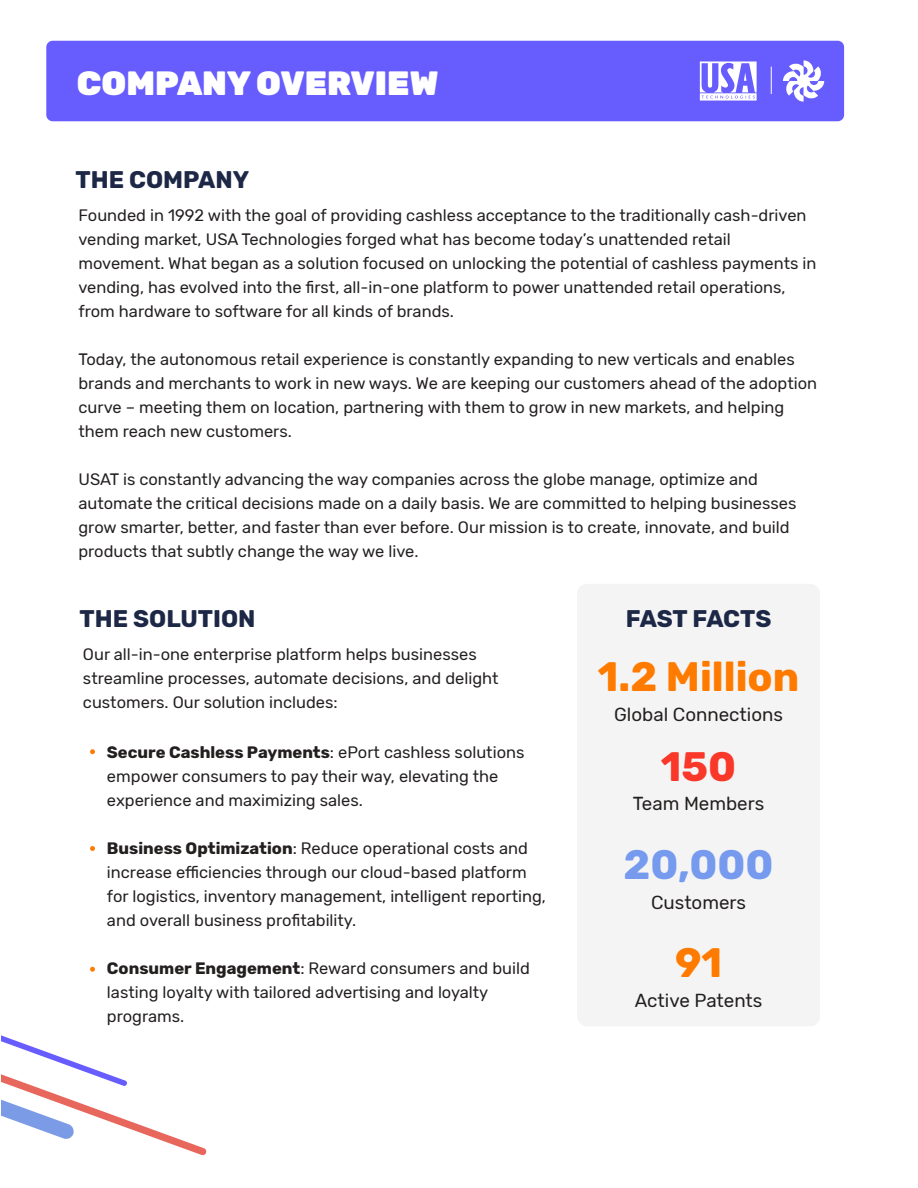
<style>
.page{position:relative;width:918px;height:1188px;background:#fff}
.page>*{position:absolute;margin:0;border:0;box-sizing:border-box;transform-origin:0 0}
.t1{font:700 40.95px "Rubik";color:#ff7b00}
.t2{font:700 40.95px "Rubik";color:#759aee}
.t3{font:700 40.95px "Rubik";color:#f93829}
.t4{font:900 33.6px "Rubik";color:#fff}
.t5{font:700 24px "Rubik";color:#1d2847}
.t6{font:18.75px "Rubik";color:#231f1f}
.t7{font:16.5px/24px "Rubik";color:#231f1f}
.s1{font-weight:700}
</style>
<div class="page">
<div style="left:577px;top:584px;width:243px;height:442px;background:#f4f4f4;border-radius:10px"></div>
<div style="left:46px;top:41px;width:798px;height:80px;background:#675cfd;border-radius:6px"></div>
<svg style="left:90px;top:749px;width:5px;height:5px"></svg>
<svg style="left:90px;top:846px;width:5px;height:5px"></svg>
<svg style="left:90px;top:967px;width:5px;height:5px"></svg>
<svg style="left:783px;top:60px;width:41px;height:42px"></svg>
<svg style="left:771px;top:67px;width:1px;height:27px"></svg>
<svg style="left:700px;top:61px;width:57px;height:40px"></svg>
<svg style="left:1px;top:1035px;width:205px;height:121px"></svg>
<h2 class="t4" style="left:77px;top:63px;width:363px">COMPANY OVERVIEW</h2>
<h3 class="t5" style="left:75px;top:165px;width:175px">THE COMPANY</h3>
<p class="t7" style="left:78px;top:204px;width:739px">Founded in 1992 with the goal of providing cashless acceptance to the traditionally cash-driven vending market, USA Technologies forged what has become today’s unattended retail movement. What began as a solution focused on unlocking the potential of cashless payments in vending, has evolved into the first, all-in-one platform to power unattended retail operations, from hardware to software for all kinds of brands.</p>
<p class="t7" style="left:78px;top:348px;width:740px">Today, the autonomous retail experience is constantly expanding to new verticals and enables brands and merchants to work in new ways. We are keeping our customers ahead of the adoption curve – meeting them on location, partnering with them to grow in new markets, and helping them reach new customers.</p>
<p class="t7" style="left:78px;top:468px;width:720px">USAT is constantly advancing the way companies across the globe manage, optimize and automate the critical decisions made on a daily basis. We are committed to helping businesses grow smarter, better, and faster than ever before. Our mission is to create, innovate, and build products that subtly change the way we live.</p>
<h3 class="t5" style="left:80px;top:605px;width:177px">THE SOLUTION</h3>
<p class="t7" style="left:83px;top:643px;width:417px">Our all-in-one enterprise platform helps businesses streamline processes, automate decisions, and delight customers. Our solution includes:</p>
<p class="t7" style="left:107px;top:741px;width:419px"><span class="s1">Secure Cashless Payments</span>: ePort cashless solutions empower consumers to pay their way, elevating the experience and maximizing sales.</p>
<p class="t7" style="left:107px;top:837px;width:440px"><span class="s1">Business Optimization</span>: Reduce operational costs and increase efficiencies through our cloud-based platform for logistics, inventory management, intelligent reporting, and overall business profitability.</p>
<p class="t7" style="left:107px;top:957px;width:424px"><span class="s1">Consumer Engagement</span>: Reward consumers and build lasting loyalty with tailored advertising and loyalty programs.</p>
<h3 class="t5" style="left:626px;top:605px;width:147px">FAST FACTS</h3>
<h1 class="t1" style="left:598px;top:653px;width:203px">1.2 Million</h1>
<p class="t6" style="left:614px;top:704px;width:170px">Global Connections</p>
<h1 class="t3" style="left:661px;top:743px;width:77px">150</h1>
<p class="t6" style="left:633px;top:793px;width:133px">Team Members</p>
<h1 class="t2" style="left:624px;top:841px;width:152px">20,000</h1>
<p class="t6" style="left:651px;top:891px;width:97px">Customers</p>
<h1 class="t1" style="left:675px;top:939px;width:49px">91</h1>
<p class="t6" style="left:635px;top:990px;width:129px">Active Patents</p>
</div>
